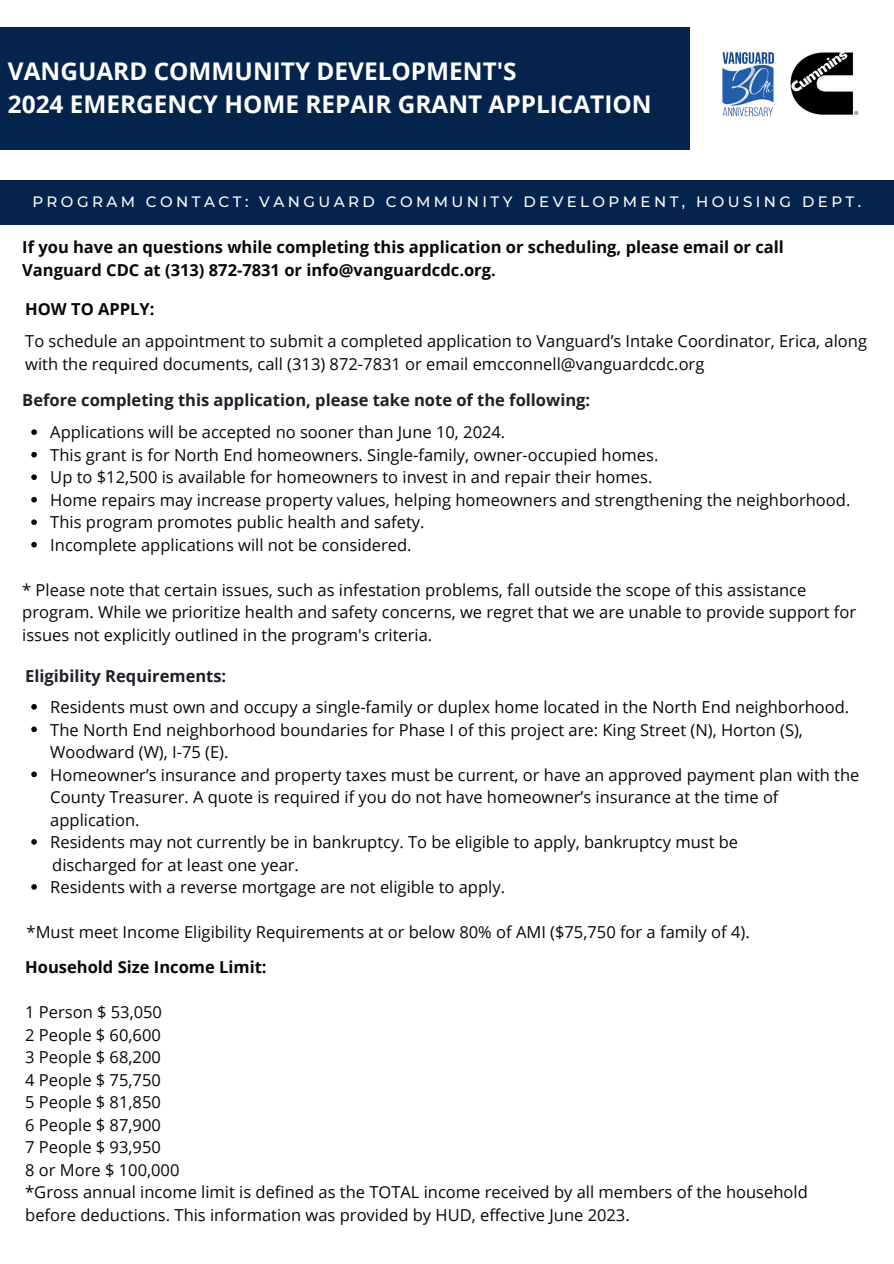
<style>
.page{position:relative;width:894px;height:1264px;background:#fff}
.page>*{position:absolute;margin:0;border:0;box-sizing:border-box;transform-origin:0 0}
.t1{font:700 24.3px/33.3px "Open Sans";color:#fff}
.t2{font:16.5px/22.5px "Open Sans";color:#080704}
.t3{font:700 16.5px/22.5px "Open Sans";color:#080704}
.t4{font:700 16.5px "Open Sans";color:#1d2028}
.t5{font:500 15px "Montserrat";letter-spacing:.23em;color:#fff}
</style>
<div class="page">
<div style="left:0;top:27px;width:690px;height:122px;background:#04244e"></div>
<div style="left:0;top:180px;width:893px;height:45px;background:#04244e"></div>
<img style="left:722px;top:52px;width:137px;height:65px">
<svg style="left:31px;top:704px;width:6px;height:5px"></svg>
<svg style="left:31px;top:726px;width:6px;height:6px"></svg>
<svg style="left:31px;top:771px;width:6px;height:6px"></svg>
<svg style="left:31px;top:839px;width:6px;height:5px"></svg>
<svg style="left:31px;top:884px;width:6px;height:5px"></svg>
<svg style="left:31px;top:429px;width:6px;height:6px"></svg>
<svg style="left:31px;top:452px;width:6px;height:5px"></svg>
<svg style="left:31px;top:474px;width:6px;height:6px"></svg>
<svg style="left:31px;top:497px;width:6px;height:5px"></svg>
<svg style="left:31px;top:519px;width:6px;height:6px"></svg>
<svg style="left:31px;top:542px;width:6px;height:5px"></svg>
<h1 class="t1" style="left:8px;top:53px;width:645px">VANGUARD COMMUNITY DEVELOPMENT'S<br>2024 EMERGENCY HOME REPAIR GRANT APPLICATION</h1>
<p class="t5" style="left:32px;top:191px;width:830px">PROGRAM CONTACT: VANGUARD COMMUNITY DEVELOPMENT, HOUSING DEPT.</p>
<p class="t3" style="left:22px;top:236px;width:763px">If you have an questions while completing this application or scheduling, please email or call<br>Vanguard CDC at (313) 872-7831 or info@vanguardcdc.org.</p>
<p class="t3" style="left:25px;top:297px;width:131px">HOW TO APPLY:</p>
<p class="t2" style="left:25px;top:329px;width:843px">To schedule an appointment to submit a completed application to Vanguard’s Intake Coordinator, Erica, along with the required documents, call (313) 872-7831 or email emcconnell@vanguardcdc.org</p>
<p class="t4" style="left:22px;top:388px;width:569px">Before completing this application, please take note of the following:</p>
<p class="t2" style="left:50px;top:420px;width:801px">Applications will be accepted no sooner than June 10, 2024.<br>This grant is for North End homeowners. Single-family, owner-occupied homes.<br>Up to $12,500 is available for homeowners to invest in and repair their homes.<br>Home repairs may increase property values, helping homeowners and strengthening the neighborhood.<br>This program promotes public health and safety.<br>Incomplete applications will not be considered.</p>
<p class="t2" style="left:22px;top:578px;width:835px">* Please note that certain issues, such as infestation problems, fall outside the scope of this assistance program. While we prioritize health and safety concerns, we regret that we are unable to provide support for issues not explicitly outlined in the program's criteria.</p>
<p class="t4" style="left:25px;top:664px;width:202px">Eligibility Requirements:</p>
<p class="t2" style="left:50px;top:695px;width:810px">Residents must own and occupy a single-family or duplex home located in the North End neighborhood.<br>The North End neighborhood boundaries for Phase I of this project are: King Street (N), Horton (S), Woodward (W), I-75 (E).<br>Homeowner’s insurance and property taxes must be current, or have an approved payment plan with the County Treasurer. A quote is required if you do not have homeowner’s insurance at the time of application.<br>Residents may not currently be in bankruptcy. To be eligible to apply, bankruptcy must be<br>discharged for at least one year.<br>Residents with a reverse mortgage are not eligible to apply.</p>
<p class="t2" style="left:27px;top:920px;width:724px">*Must meet Income Eligibility Requirements at or below 80% of AMI ($75,750 for a family of 4).</p>
<p class="t3" style="left:25px;top:955px;width:243px">Household Size Income Limit:</p>
<p class="t2" style="left:25px;top:1000px;width:783px">1 Person $ 53,050<br>2 People $ 60,600<br>3 People $ 68,200<br>4 People $ 75,750<br>5 People $ 81,850<br>6 People $ 87,900<br>7 People $ 93,950<br>8 or More $ 100,000<br>*Gross annual income limit is defined as the TOTAL income received by all members of the household before deductions. This information was provided by HUD, effective June 2023.</p>
</div>
